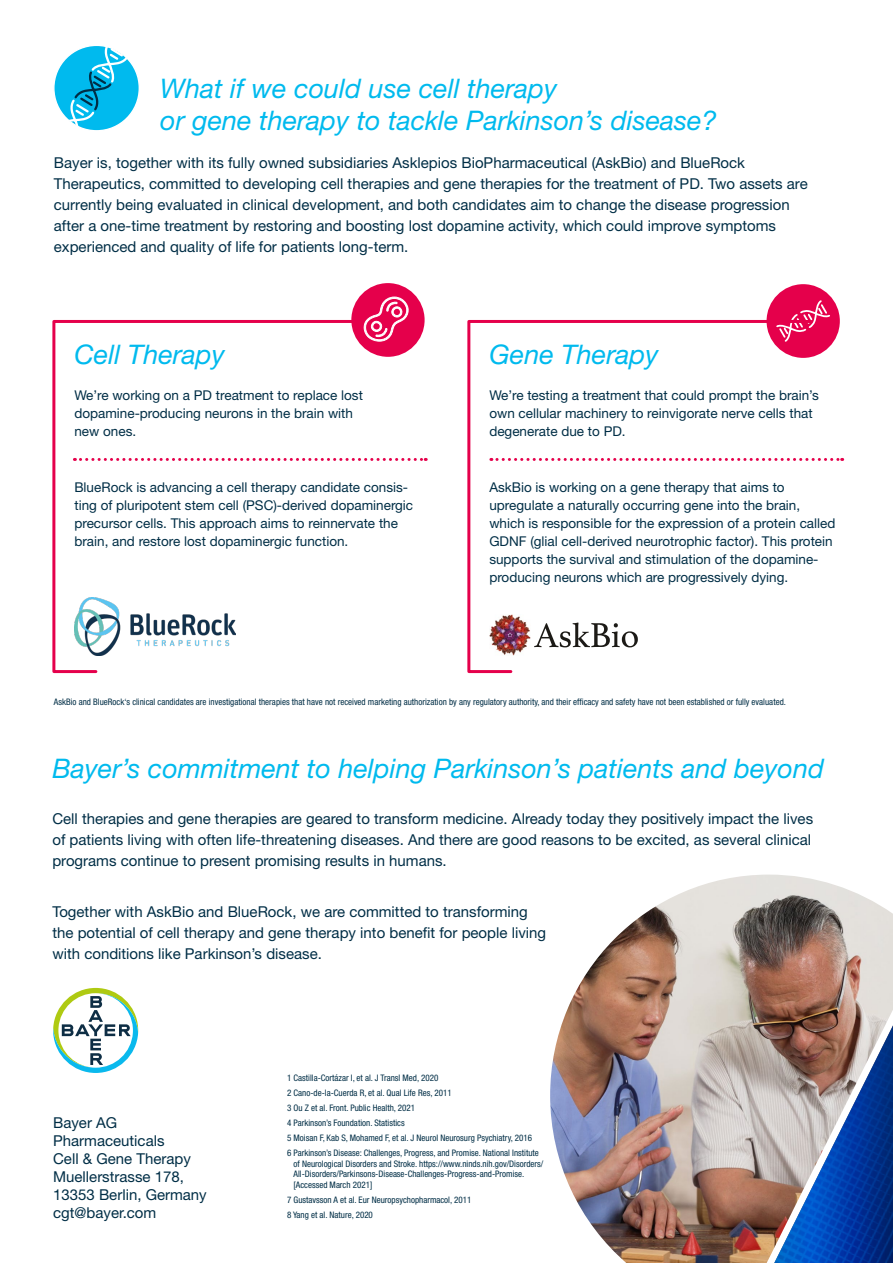
<style>
.page{position:relative;width:893px;height:1263px;background:#fff}
.page>*{position:absolute;margin:0;border:0;box-sizing:border-box;transform-origin:0 0}
.t1{font:italic 27px/32.4px "Helvetica Neue LT Std";color:#00baee}
.t2{font:15px/21px "Helvetica Neue LT Std";color:#002e46}
.t3{font:13.5px/18px "Helvetica Neue LT Std";color:#002e46}
.t4{font:condensed 9px/15px "Helvetica Neue LT Std";color:#002e46}
</style>
<div class="page">
<img style="left:550px;top:874px;width:343px;height:389px">
<svg style="left:52px;top:320px;width:343px;height:354px"></svg>
<img style="left:74px;top:598px;width:161px;height:57px">
<div style="left:767px;top:284px;width:73px;height:74px;background:#e5004b;border-radius:50%"></div>
<svg style="left:792px;top:300px;width:38px;height:26px"></svg>
<svg style="left:55px;top:47px;width:83px;height:82px"></svg>
<svg style="left:53px;top:988px;width:85px;height:85px"></svg>
<svg style="left:467px;top:318px;width:346px;height:356px"></svg>
<div style="left:351px;top:283px;width:74px;height:74px;background:#e5004b;border-radius:50%"></div>
<svg style="left:363px;top:296px;width:46px;height:46px"></svg>
<svg style="left:74px;top:458px;width:352px;height:3px"></svg>
<svg style="left:491px;top:458px;width:352px;height:3px"></svg>
<h1 class="t1" style="left:160px;top:72px;width:558px">What if we could use cell therapy<br>or gene therapy to tackle Parkinson’s disease?</h1>
<p class="t2" style="left:54px;top:152px;width:755px">Bayer is, together with its fully owned subsidiaries Asklepios BioPharmaceutical (AskBio) and BlueRock Therapeutics, committed to developing cell therapies and gene therapies for the treatment of PD. Two assets are currently being evaluated in clinical development, and both candidates aim to change the disease progression after a one-time treatment by restoring and boosting lost dopamine activity, which could improve symptoms experienced and quality of life for patients long-term.</p>
<h1 class="t1" style="left:74px;top:337px;width:152px">Cell Therapy</h1>
<p class="t3" style="left:74px;top:386px;width:290px">We’re working on a PD treatment to replace lost dopamine-producing neurons in the brain with new ones.</p>
<p class="t3" style="left:74px;top:478px;width:340px">BlueRock is advancing a cell therapy candidate consis&shy;ting of pluripotent stem cell (PSC)-derived dopaminergic precursor cells. This approach aims to reinnervate the brain, and restore lost dopaminergic function.</p>
<h1 class="t1" style="left:489px;top:337px;width:171px">Gene Therapy</h1>
<p class="t3" style="left:489px;top:386px;width:331px">We’re testing a treatment that could prompt the brain’s own cellular machinery to reinvigorate nerve cells that degenerate due to PD.</p>
<p class="t3" style="left:489px;top:478px;width:348px">AskBio is working on a gene therapy that aims to upregulate a naturally occurring gene into the brain, which is responsible for the expression of a protein called GDNF (glial cell-derived neurotrophic factor). This protein supports the survival and stimulation of the dopamine&shy;producing neurons which are progressively dying.</p>
<p class="t4" style="left:54px;top:694px;width:734px">AskBio and BlueRock‘s clinical candidates are investigational therapies that have not received marketing authorization by any regulatory authority, and their efficacy and safety have not been established or fully evaluated.</p>
<h1 class="t1" style="left:52px;top:752px;width:773px">Bayer’s commitment to helping Parkinson’s patients and beyond</h1>
<p class="t2" style="left:52px;top:808px;width:762px">Cell therapies and gene therapies are geared to transform medicine. Already today they positively impact the lives of patients living with often life-threatening diseases. And there are good reasons to be excited, as several clinical programs continue to present promising results in humans.</p>
<p class="t2" style="left:52px;top:901px;width:495px">Together with AskBio and BlueRock, we are committed to transforming the potential of cell therapy and gene therapy into benefit for people living with conditions like Parkinson’s disease.</p>
<p class="t2" style="left:53px;top:1114px;width:155px;line-height:18px">Bayer AG<br>Pharmaceuticals<br>Cell &amp; Gene Therapy<br>Muellerstrasse 178,<br>13353 Berlin, Germany cgt@bayer.com</p>
<p class="t4" style="left:287px;top:1070px;width:253px">1 Castilla-Cortázar I, et al. J Transl Med, 2020<br>2 Cano-de-la-Cuerda R, et al. Qual Life Res, 2011<br>3 Ou Z et al. Front. Public Health, 2021<br>4 Parkinson’s Foundation. Statistics<br>5 Moisan F, Kab S, Mohamed F, et al. J Neurol Neurosurg Psychiatry, 2016<br>6 Parkinson’s Disease: Challenges, Progress, and Promise. National Institute</p>
<p class="t4" style="left:293px;top:1158px;width:251px;line-height:10.8px">of Neurological Disorders and Stroke. https://www.ninds.nih.gov/Disorders/<br>All-Disorders/Parkinsons-Disease-Challenges-Progress-and-Promise. [Accessed March 2021]</p>
<p class="t4" style="left:287px;top:1192px;width:186px">7 Gustavsson A et al. Eur Neuropsychopharmacol, 2011<br>8 Yang et al. Nature, 2020</p>
</div>
